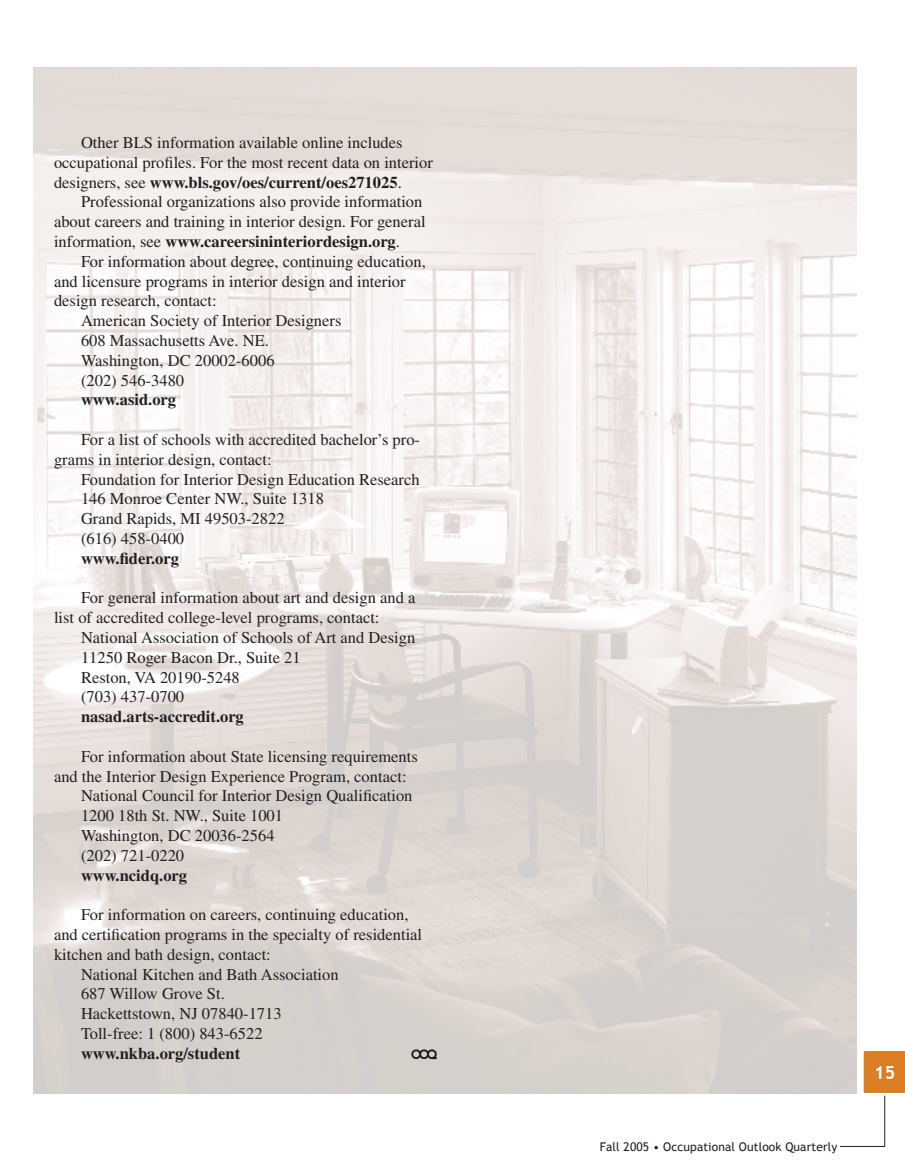
<style>
.page{position:relative;width:905px;height:1161px;background:#fff}
.page>*{position:absolute;margin:0;border:0;box-sizing:border-box;transform-origin:0 0}
.t1{font:700 18px "Trebuchet MS";color:#fff}
.t2{font:16.5px/19.8px "Times";color:#231f20}
.t3{font:700 16.5px "Times";color:#231f20}
.t4{font:12px "Trebuchet MS";letter-spacing:.01em;color:#231f20}
.s1{font-weight:700}
</style>
<div class="page">
<svg style="left:863px;top:1051px;width:41px;height:42px"></svg>
<div style="left:864px;top:1052px;width:40px;height:40px;background:#da7f26"></div>
<hr style="left:840px;top:1146px;width:44px;height:1px;background:#231f20">
<hr style="left:884px;top:1096px;width:1px;height:50px;background:#231f20">
<img style="left:34px;top:68px;width:822px;height:1025px">
<svg style="left:410px;top:1048px;width:28px;height:12px"></svg>
<p class="t2" style="left:54px;top:132px;width:380px;text-indent:27px">Other BLS information available online includes occupational profiles. For the most recent data on interior designers, see <span class="s1">www.bls.gov/oes/current/oes271025</span>.</p>
<p class="t2" style="left:54px;top:192px;width:373px;text-indent:27px">Professional organizations also provide information about careers and training in interior design. For general information, see <span class="s1">www.careersininteriordesign.org</span>.</p>
<p class="t2" style="left:81px;top:251px;width:346px">For information about degree, continuing education,</p>
<p class="t2" style="left:54px;top:271px;width:353px">and licensure programs in interior design and interior</p>
<p class="t2" style="left:54px;top:291px;width:164px">design research, contact:</p>
<p class="t2" style="left:81px;top:311px;width:262px">American Society of Interior Designers</p>
<p class="t2" style="left:81px;top:330px;width:189px">608 Massachusetts Ave. NE.</p>
<p class="t2" style="left:81px;top:350px;width:195px">Washington, DC 20002-6006</p>
<p class="t2" style="left:81px;top:370px;width:105px">(202) 546-3480</p>
<p class="t3" style="left:81px;top:390px;width:96px">www.asid.org</p>
<p class="t2" style="left:54px;top:429px;width:367px;text-indent:27px">For a list of schools with accredited bachelor’s pro&shy;grams in interior design, contact:</p>
<p class="t2" style="left:81px;top:469px;width:340px">Foundation for Interior Design Education Research<br>146 Monroe Center NW., Suite 1318<br>Grand Rapids, MI 49503-2822<br>(616) 458-0400</p>
<p class="t3" style="left:81px;top:548px;width:99px">www.fider.org</p>
<p class="t2" style="left:54px;top:588px;width:363px;text-indent:27px">For general information about art and design and a list of accredited college-level programs, contact:</p>
<p class="t2" style="left:81px;top:627px;width:336px">National Association of Schools of Art and Design<br>11250 Roger Bacon Dr., Suite 21<br>Reston, VA 20190-5248<br>(703) 437-0700</p>
<p class="t3" style="left:81px;top:707px;width:164px">nasad.arts-accredit.org</p>
<p class="t2" style="left:81px;top:746px;width:338px">For information about State licensing requirements</p>
<p class="t2" style="left:54px;top:766px;width:354px">and the Interior Design Experience Program, contact:</p>
<p class="t2" style="left:81px;top:786px;width:333px">National Council for Interior Design Qualification</p>
<p class="t2" style="left:81px;top:806px;width:203px">1200 18th St. NW., Suite 1001</p>
<p class="t2" style="left:81px;top:825px;width:195px">Washington, DC 20036-2564</p>
<p class="t2" style="left:81px;top:845px;width:105px">(202) 721-0220</p>
<p class="t3" style="left:81px;top:865px;width:107px">www.ncidq.org</p>
<p class="t2" style="left:81px;top:905px;width:329px">For information on careers, continuing education,</p>
<p class="t2" style="left:54px;top:924px;width:369px">and certification programs in the specialty of residential</p>
<p class="t2" style="left:54px;top:944px;width:218px">kitchen and bath design, contact:</p>
<p class="t2" style="left:81px;top:964px;width:259px">National Kitchen and Bath Association</p>
<p class="t2" style="left:81px;top:984px;width:145px">687 Willow Grove St.</p>
<p class="t2" style="left:81px;top:1004px;width:202px">Hackettstown, NJ 07840-1713</p>
<p class="t2" style="left:81px;top:1023px;width:183px">Toll-free: 1 (800) 843-6522</p>
<p class="t3" style="left:81px;top:1043px;width:161px">www.nkba.org/student</p>
<p class="t4" style="left:599px;top:1139px;width:239px">Fall 2005 • Occupational Outlook Quarterly</p>
<p class="t1" style="left:874px;top:1061px;width:23px">15</p>
</div>
